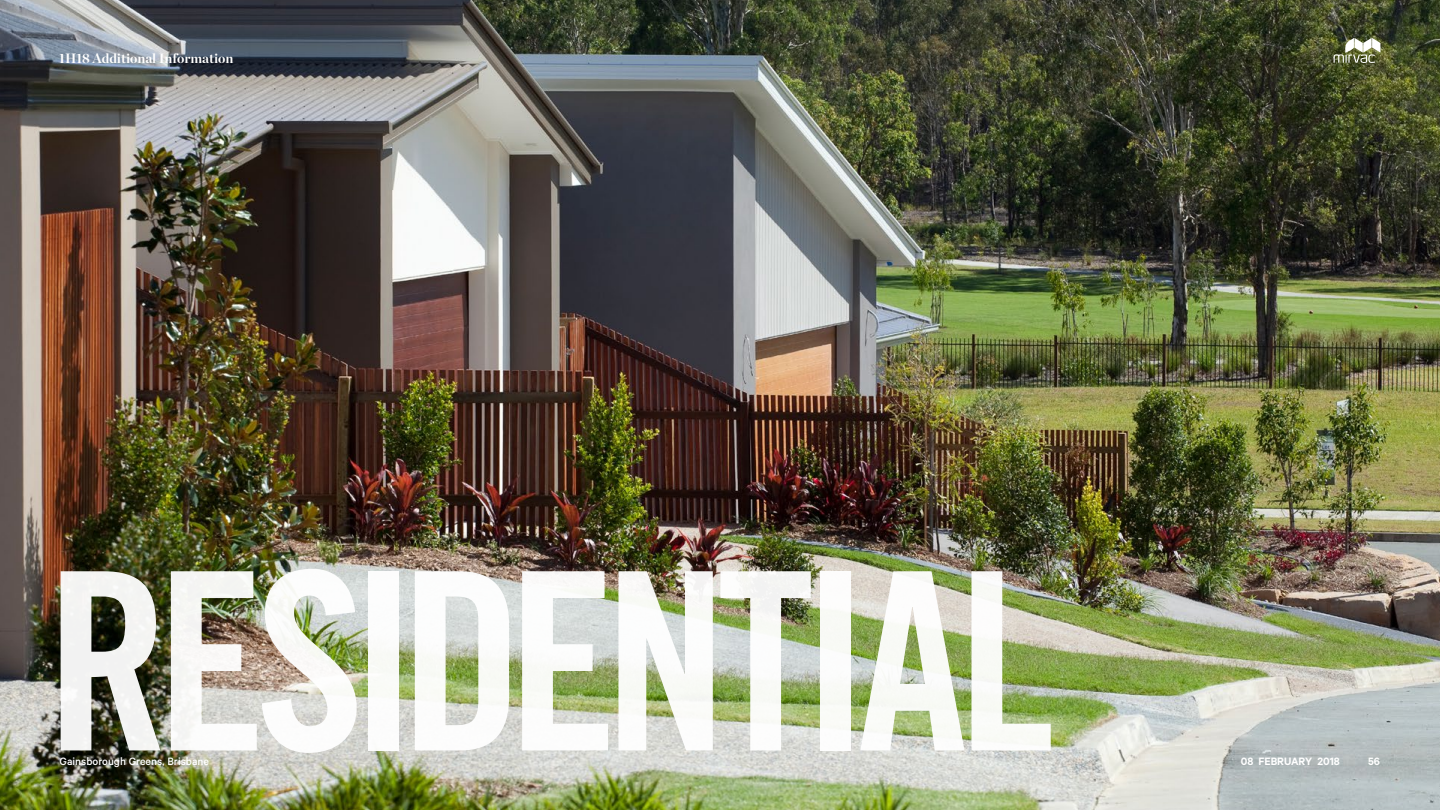
<style>
.page{position:relative;width:1440px;height:810px;background:#fff}
.page>*{position:absolute;margin:0;border:0;box-sizing:border-box;transform-origin:0 0}
.t1{font:248.25px "Trade Gothic Bold Cond Twenty";letter-spacing:-.055em;color:#fff}
.t2{font:700 13.5px "Chronicle Display";letter-spacing:-.005em;color:#fff}
.t3{font:500 12px "Calibre";color:#fff}
.t4{font:600 12px "Calibre";color:#fff}
</style>
<div class="page">
<img style="left:0;top:0;width:1439px;height:810px">
<svg style="left:1333px;top:38px;width:47px;height:25px"></svg>
<p class="t2" style="left:59px;top:47px;width:175px">1H18 Additional Information</p>
<h1 class="t1" style="left:46px;top:511px;width:1010px">RESIDENTIAL</h1>
<p class="t3" style="left:60px;top:754px;width:151px">Gainsborough Greens, Brisbane</p>
<p class="t4" style="left:1240px;top:754px;width:100px">08 FEBRUARY 2018</p>
<p class="t4" style="left:1367px;top:754px;width:13px">56</p>
</div>
